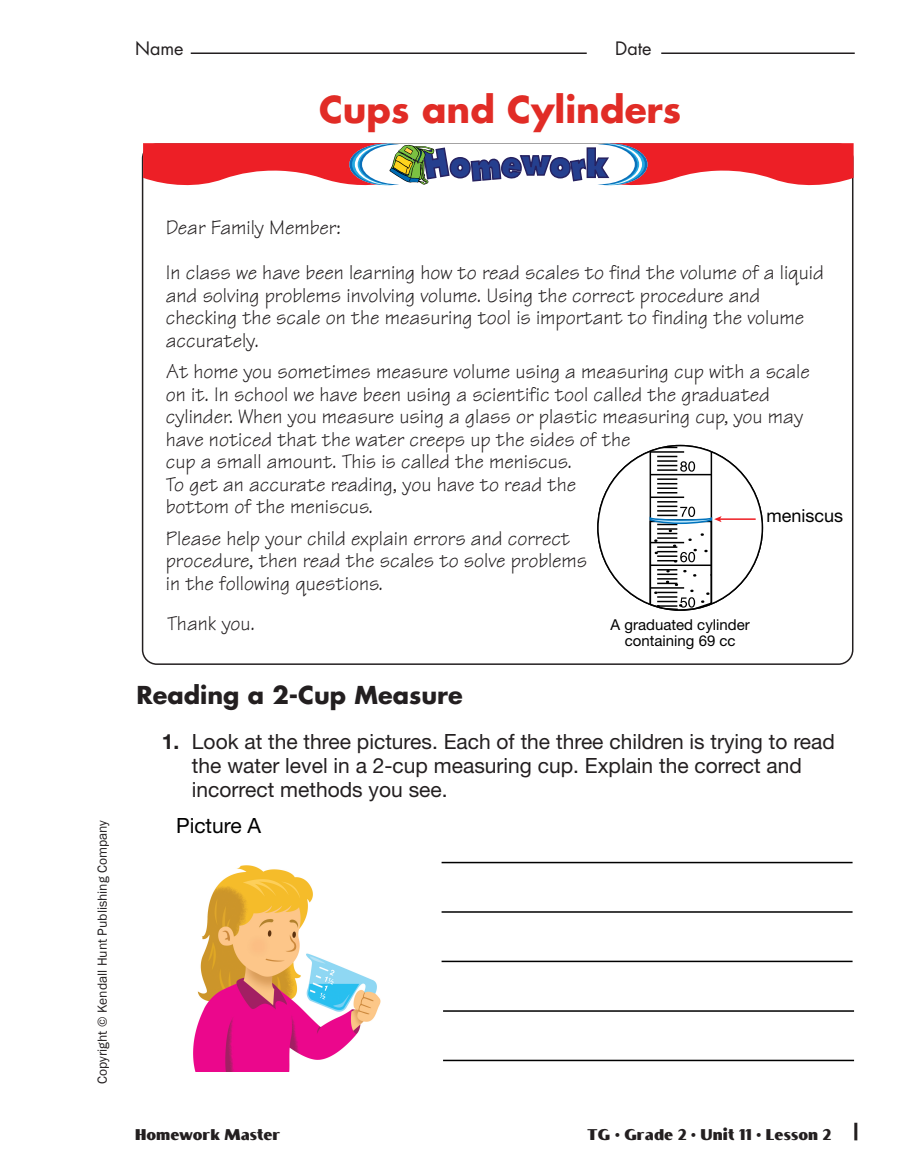
<style>
.page{position:relative;width:918px;height:1175px;background:#fff}
.page>*{position:absolute;margin:0;border:0;box-sizing:border-box;transform-origin:0 0}
.t1{font:700 36px "Futura";color:#e12c26}
.t2{font:700 24px "Futura";color:#231f20}
.t3{font:21px/22.5px "Tekton";color:#231f20}
.t4{font:21px/24px "Helvetica Neue";color:#231f20}
.t5{font:21px "Helvetica Neue";color:#000}
.t6{font:18px "Futura";color:#231f20}
.t7{font:18px "Helvetica Neue";color:#000}
.t8{font:16.5px "Boca Raton ICG Solid";color:#231f20}
.t9{font:15px/16.5px "Helvetica Neue";color:#000;text-align:center}
.t10{font:13.5px "Franklin Gothic";color:#231f20}
.s1{font-weight:700}
.s2{font-family:"PCF Hel";font-weight:700;font-size:24px}
</style>
<div class="page">
<hr style="left:191px;top:52px;width:396px;height:2px;background:#231f20">
<hr style="left:661px;top:52px;width:194px;height:2px;background:#231f20">
<hr style="left:442px;top:861px;width:411px;height:2px;background:#000">
<hr style="left:442px;top:911px;width:411px;height:1px;background:#000">
<hr style="left:442px;top:960px;width:411px;height:2px;background:#000">
<hr style="left:443px;top:1010px;width:411px;height:1px;background:#000">
<hr style="left:443px;top:1059px;width:411px;height:2px;background:#000">
<svg style="left:142px;top:153px;width:711px;height:512px"></svg>
<svg style="left:143px;top:143px;width:711px;height:45px"></svg>
<div style="left:598px;top:445px;width:164px;height:165px;background:#fff;border-radius:50%"></div>
<hr style="left:650px;top:610px;width:61px;height:1px;background:#000">
<hr style="left:650px;top:496px;width:34px;height:2px;background:#000">
<hr style="left:650px;top:451px;width:34px;height:2px;background:#000">
<svg style="left:657px;top:492px;width:20px;height:1px"></svg>
<hr style="left:657px;top:487px;width:20px;height:2px;background:#000">
<svg style="left:657px;top:483px;width:20px;height:1px"></svg>
<hr style="left:657px;top:478px;width:20px;height:2px;background:#000">
<hr style="left:650px;top:445px;width:1px;height:165px;background:#000">
<hr style="left:711px;top:445px;width:1px;height:165px;background:#000">
<svg style="left:657px;top:456px;width:38px;height:15px"></svg>
<hr style="left:650px;top:474px;width:61px;height:1px;background:#000">
<hr style="left:719px;top:518px;width:36px;height:2px;background:#ee1d23">
<svg style="left:649px;top:501px;width:73px;height:109px"></svg>
<img style="left:193px;top:865px;width:188px;height:206px">
<p class="t6" style="left:135px;top:40px;width:50px">Name</p>
<p class="t6" style="left:615px;top:40px;width:38px">Date</p>
<p class="t1" style="left:319px;top:93px;width:364px">Cups and Cylinders</p>
<p class="t10" style="left:94px;top:1083px;width:265px;rotate:-90deg">Copyright © Kendall Hunt Publishing Company</p>
<p class="t3" style="left:166px;top:208px;width:659px;line-height:45px">Dear Family Member:<br>In class we have been learning how to read scales to find the volume of a liquid</p>
<p class="t3" style="left:166px;top:286px;width:640px">and solving problems involving volume. Using the correct procedure and checking the scale on the measuring tool is important to finding the volume accurately.</p>
<p class="t3" style="left:166px;top:363px;width:646px">At home you sometimes measure volume using a measuring cup with a scale on it. In school we have been using a scientific tool called the graduated cylinder. When you measure using a glass or plastic measuring cup, you may have noticed that the water creeps up the sides of the<br>cup a small amount. This is called the meniscus.<br>To get an accurate reading, you have to read the<br>bottom of the meniscus.</p>
<p class="t3" style="left:166px;top:529px;width:423px">Please help your child explain errors and correct procedure, then read the scales to solve problems in the following questions.</p>
<p class="t3" style="left:167px;top:615px;width:89px">Thank you.</p>
<p class="t7" style="left:767px;top:509px;width:78px">meniscus</p>
<p class="t9" style="left:611px;top:617px;width:141px">A graduated cylinder containing 69 cc</p>
<p class="t2" style="left:136px;top:684px;width:328px">Reading a 2-Cup Measure</p>
<p class="t4" style="left:192px;top:731px;width:645px;text-indent:-30px"><span class="s1">1.</span> Look at the three pictures. Each of the three children is trying to read the water level in a 2-cup measuring cup. Explain the correct and incorrect methods you see.</p>
<p class="t5" style="left:176px;top:818px;width:87px">Picture A</p>
<p class="t8" style="left:135px;top:1124px;width:147px">Homework Master</p>
<p class="t8" style="left:587px;top:1124px;width:277px">TG • Grade 2 • Unit 11 • Lesson 2 <span class="s2">1</span></p>
</div>
